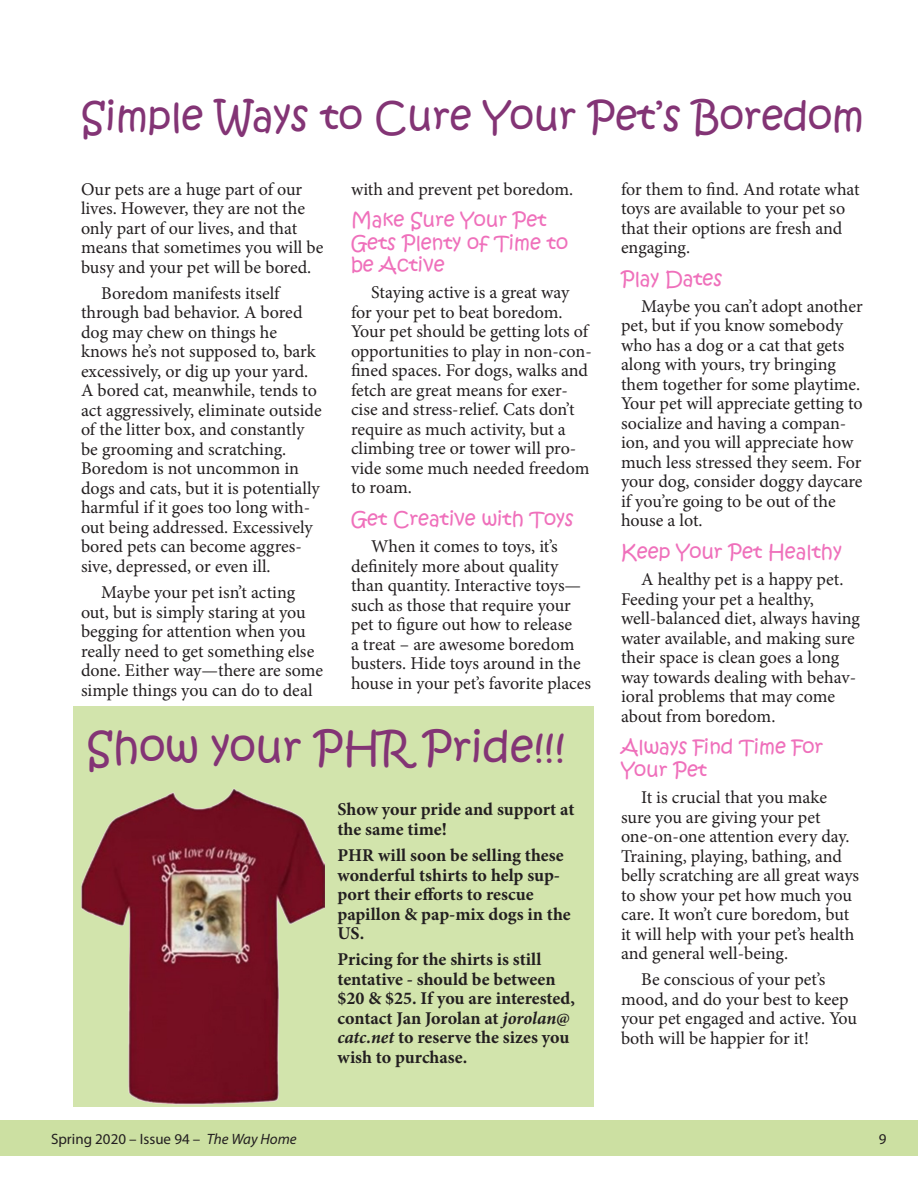
<style>
.page{position:relative;width:918px;height:1188px;background:#fff}
.page>*{position:absolute;margin:0;border:0;box-sizing:border-box;transform-origin:0 0}
.headlines{font:42px "Kristen ITC";color:#833475}
.headlines-2{font:39px "Kristen ITC";color:#833475}
.subhead{font:19.5px/22.5px "Kristen ITC";color:#ef70bb}
.body{font:18px/19.5px "Minion Pro";letter-spacing:-.005em;color:#231f20}
.body_bold{font:700 18px/19.5px "Minion Pro";color:#231f20}
.t1{font:15px "Myriad Pro";color:#231f20}
.s1{font-style:italic}
</style>
<div class="page">
<div style="left:73px;top:706px;width:521px;height:401px;background:#d2e4ac"></div>
<img style="left:81px;top:788px;width:243px;height:317px">
<div style="left:0;top:1120px;width:918px;height:36px;background:#cce0a2"></div>
<p class="headlines-2" style="left:81px;top:91px;width:785px">Simple Ways to Cure Your Pet’s Boredom</p>
<p class="body" style="left:81px;top:179px;width:244px">Our pets are a huge part of our lives. However, they are not the only part of our lives, and that means that sometimes you will be busy and your pet will be bored.</p>
<p class="body" style="left:81px;top:283px;width:242px;text-indent:20px">Boredom manifests itself through bad behavior. A bored dog may chew on things he knows he’s not supposed to, bark excessively, or dig up your yard.<br>A bored cat, meanwhile, tends to act aggressively, eliminate outside of the litter box, and constantly be grooming and scratching.<br>Boredom is not uncommon in dogs and cats, but it is potentially harmful if it goes too long with&shy;out being addressed. Excessively bored pets can become aggres&shy;sive, depressed, or even ill.</p>
<p class="body" style="left:81px;top:583px;width:244px;text-indent:20px">Maybe your pet isn’t acting out, but is simply staring at you begging for attention when you really need to get something else done. Either way—there are some simple things you can do to deal</p>
<p class="body" style="left:351px;top:179px;width:224px">with and prevent pet boredom.</p>
<p class="subhead" style="left:351px;top:209px;width:219px">Make Sure Your Pet<br>Gets Plenty of Time to be Active</p>
<p class="body" style="left:351px;top:283px;width:242px;text-indent:20px">Staying active is a great way for your pet to beat boredom.<br>Your pet should be getting lots of opportunities to play in non-con&shy;fined spaces. For dogs, walks and fetch are great means for exer&shy;cise and stress-relief. Cats don’t require as much activity, but a climbing tree or tower will pro&shy;vide some much needed freedom to roam.</p>
<p class="subhead" style="left:351px;top:508px;width:224px">Get Creative with Toys</p>
<p class="body" style="left:351px;top:537px;width:242px;text-indent:20px">When it comes to toys, it’s definitely more about quality than quantity. Interactive toys— such as those that require your pet to figure out how to release<br>a treat – are awesome boredom busters. Hide toys around in the house in your pet’s favorite places</p>
<p class="headlines" style="left:87px;top:720px;width:480px">Show your PHR Pride!!!</p>
<p class="body_bold" style="left:338px;top:800px;width:239px">Show your pride and support at the same time!</p>
<p class="body_bold" style="left:338px;top:846px;width:235px">PHR will soon be selling these wonderful tshirts to help sup&shy;port their efforts to rescue papillon &amp; pap-mix dogs in the<br>US.</p>
<p class="body_bold" style="left:338px;top:950px;width:239px">Pricing for the shirts is still tentative - should be between $20 &amp; $25. If you are interested, contact Jan Jorolan at <span class="s1">jorolan@ catc.net</span> to reserve the sizes you wish to purchase.</p>
<p class="body" style="left:621px;top:179px;width:240px">for them to find. And rotate what toys are available to your pet so that their options are fresh and engaging.</p>
<p class="subhead" style="left:621px;top:268px;width:103px">Play Dates</p>
<p class="body" style="left:621px;top:296px;width:243px;text-indent:20px">Maybe you can’t adopt another pet, but if you know somebody who has a dog or a cat that gets along with yours, try bringing them together for some playtime.<br>Your pet will appreciate getting to socialize and having a compan&shy;ion, and you will appreciate how much less stressed they seem. For your dog, consider doggy daycare if you’re going to be out of the house a lot.</p>
<p class="subhead" style="left:621px;top:541px;width:222px">Keep Your Pet Healthy</p>
<p class="body" style="left:621px;top:570px;width:241px;text-indent:20px">A healthy pet is a happy pet.<br>Feeding your pet a healthy, well-balanced diet, always having water available, and making sure their space is clean goes a long way towards dealing with behav&shy;ioral problems that may come about from boredom.</p>
<p class="subhead" style="left:621px;top:736px;width:204px">Always Find Time For<br>Your Pet</p>
<p class="body" style="left:621px;top:788px;width:240px;text-indent:20px">It is crucial that you make sure you are giving your pet one-on-one attention every day.<br>Training, playing, bathing, and belly scratching are all great ways to show your pet how much you care. It won’t cure boredom, but it will help with your pet’s health and general well-being.</p>
<p class="body" style="left:621px;top:970px;width:238px;text-indent:20px">Be conscious of your pet’s mood, and do your best to keep your pet engaged and active. You both will be happier for it!</p>
<p class="t1" style="left:51px;top:1129px;width:247px">Spring 2020 – Issue 94 – <span class="s1">The Way Home</span></p>
<p class="t1" style="left:879px;top:1129px;width:9px">9</p>
</div>
